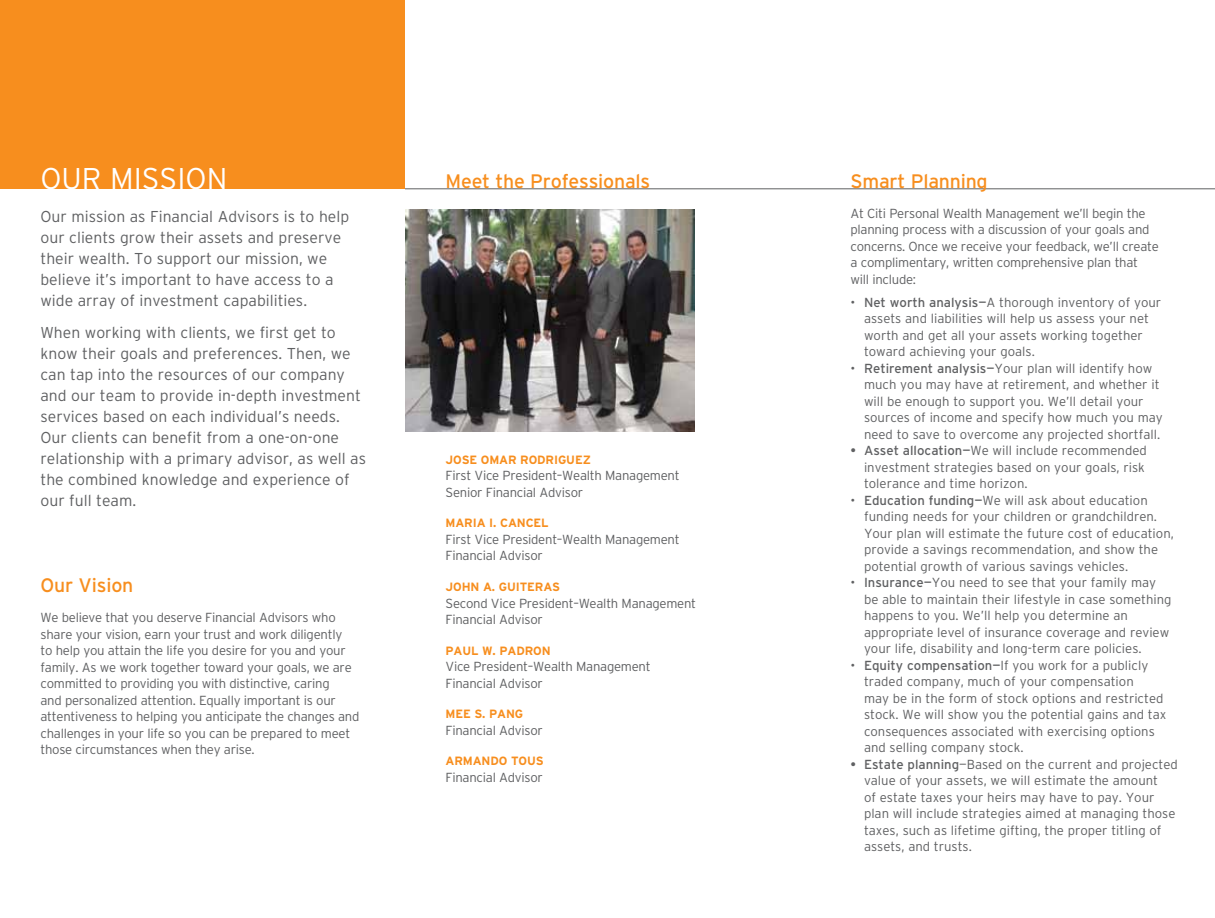
<style>
.page{position:relative;width:1215px;height:918px;background:#fff}
.page>*{position:absolute;margin:0;border:0;box-sizing:border-box;transform-origin:0 0}
.t1{font:300 30px "Interstate";color:#fff}
.t2{font:19.5px "Interstate";letter-spacing:-.01em;color:#f78e1e}
.t3{font:300 15.75px/21px "Interstate";color:#5f6062}
.t4{font:300 13.2px/16.5px "Interstate";color:#5f6062}
.t5{font:300 13.2px/16.5px "Interstate";letter-spacing:-.02em;color:#5f6062}
.t6{font:700 12px "Interstate";letter-spacing:-.01em;color:#f78e1e}
.s1{font-weight:400}
</style>
<div class="page">
<div style="left:0;top:0;width:405px;height:189px;background:#f78e1e"></div>
<hr style="left:405px;top:189px;width:810px;height:1px;background:#5f6062">
<img style="left:405px;top:210px;width:290px;height:222px">
<h1 class="t1" style="left:40px;top:160px;width:109px">OUR Mission</h1>
<h2 class="t2" style="left:446px;top:169px;width:206px">Meet the Professionals</h2>
<p class="t3" style="left:40px;top:206px;width:310px">Our mission as Financial Advisors is to help our clients grow their assets and preserve their wealth. To support our mission, we believe it’s important to have access to a wide array of investment capabilities.</p>
<p class="t3" style="left:40px;top:322px;width:327px">When working with clients, we first get to know their goals and preferences. Then, we can tap into the resources of our company and our team to provide in-depth investment services based on each individual’s needs.<br>Our clients can benefit from a one-on-one relationship with a primary advisor, as well as the combined knowledge and experience of our full team.</p>
<h2 class="t2" style="left:40px;top:574px;width:94px">Our Vision</h2>
<p class="t5" style="left:40px;top:609px;width:320px">We believe that you deserve Financial Advisors who share your vision, earn your trust and work diligently<br>to help you attain the life you desire for you and your family. As we work together toward your goals, we are committed to providing you with distinctive, caring<br>and personalized attention. Equally important is our attentiveness to helping you anticipate the changes and challenges in your life so you can be prepared to meet those circumstances when they arise.</p>
<p class="t6" style="left:446px;top:452px;width:147px">JOSE OMAR RODRIGUEZ</p>
<p class="t5" style="left:446px;top:467px;width:236px">First Vice President–Wealth Management<br>Senior Financial Advisor</p>
<p class="t6" style="left:446px;top:516px;width:105px">MARIA I. CANCEL</p>
<p class="t5" style="left:446px;top:531px;width:236px">First Vice President–Wealth Management<br>Financial Advisor</p>
<p class="t6" style="left:446px;top:580px;width:116px">JOHN A. GUITERAS</p>
<p class="t5" style="left:446px;top:595px;width:252px">Second Vice President–Wealth Management<br>Financial Advisor</p>
<p class="t6" style="left:446px;top:643px;width:107px">PAUL W. PADRON</p>
<p class="t5" style="left:446px;top:658px;width:207px">Vice President–Wealth Management<br>Financial Advisor</p>
<p class="t6" style="left:446px;top:707px;width:79px">M EE S. PANG</p>
<p class="t5" style="left:446px;top:722px;width:99px">Financial Advisor</p>
<p class="t6" style="left:446px;top:754px;width:100px">ARMANDO TOUS</p>
<p class="t5" style="left:446px;top:769px;width:99px">Financial Advisor</p>
<h2 class="t2" style="left:850px;top:169px;width:139px">Smart Planning</h2>
<p class="t5" style="left:850px;top:205px;width:310px">At Citi Personal Wealth Management we’ll begin the planning process with a discussion of your goals and concerns. Once we receive your feedback, we’ll create a complimentary, written comprehensive plan that will include:</p>
<p class="t4" style="left:864px;top:294px;width:299px;text-indent:-14px">• <span class="s1">Net worth analysis—</span>A thorough inventory of your assets and liabilities will help us assess your net worth and get all your assets working together toward achieving your goals.</p>
<p class="t4" style="left:864px;top:360px;width:300px;text-indent:-14px">• <span class="s1">Retirement analysis—</span>Your plan will identify how much you may have at retirement, and whether it will be enough to support you. We’ll detail your sources of income and specify how much you may need to save to overcome any projected shortfall.</p>
<p class="t4" style="left:864px;top:442px;width:284px;text-indent:-14px"><span class="s1">• Asset allocation—</span>We will include recommended investment strategies based on your goals, risk tolerance and time horizon.</p>
<p class="t4" style="left:864px;top:492px;width:311px;text-indent:-14px">• <span class="s1">Education funding—</span>We will ask about education funding needs for your children or grandchildren.<br>Your plan will estimate the future cost of education, provide a savings recommendation, and show the potential growth of various savings vehicles.</p>
<p class="t4" style="left:864px;top:574px;width:309px;text-indent:-14px">• <span class="s1">I nsurance—</span>You need to see that your family may be able to maintain their lifestyle in case something happens to you. We’ll help you determine an appropriate level of insurance coverage and review your life, disability and long-term care policies.</p>
<p class="t4" style="left:864px;top:657px;width:304px;text-indent:-14px">• <span class="s1">Equity compensation—</span>If you work for a publicly traded company, much of your compensation<br>may be in the form of stock options and restricted stock. We will show you the potential gains and tax consequences associated with exercising options and selling company stock.</p>
<p class="t4" style="left:864px;top:756px;width:315px;text-indent:-14px"><span class="s1">• Estate planning</span>—Based on the current and projected value of your assets, we will estimate the amount<br>of estate taxes your heirs may have to pay. Your plan will include strategies aimed at managing those taxes, such as lifetime gifting, the proper titling of assets, and trusts.</p>
</div>
